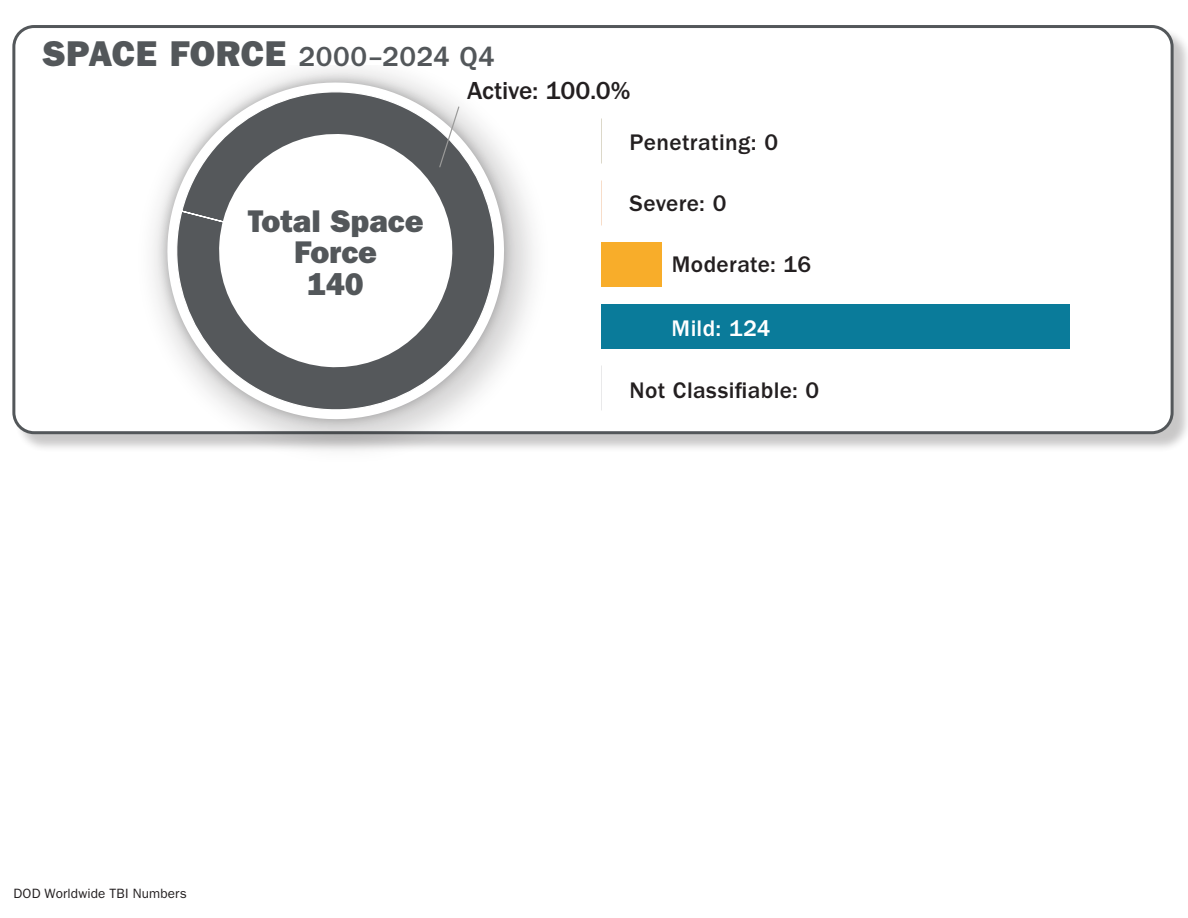
<style>
.page{position:relative;width:1188px;height:918px;background:#fff}
.page>*{position:absolute;margin:0;border:0;box-sizing:border-box;transform-origin:0 0}
.t1{font:31.5px/31.5px "ITC Franklin Gothic Std Hvy";color:#53575a;text-align:center}
.t2{font:500 28.5px "ITC Franklin Gothic Std";letter-spacing:.015em;color:#53575a}
.t3{font:500 25.5px "ITC Franklin Gothic Std";letter-spacing:-.01em;color:#231f20}
.t4{font:500 23.4px "ITC Franklin Gothic Std";letter-spacing:.015em;color:#231f20}
.t5{font:500 23.4px "ITC Franklin Gothic Std";letter-spacing:.015em;color:#fff}
.t6{font:13.5px "ITC Franklin Gothic Std";letter-spacing:.01em;color:#231f20}
.s1{font-family:"ITC Franklin Gothic Std Hvy";font-weight:400;font-size:36px}
</style>
<div class="page">
<div style="left:15px;top:27px;width:1173px;height:426px;background:#231f20;opacity:.25"></div>
<div style="left:14px;top:27px;width:1158px;height:406px;background:#fff;border-radius:20px"></div>
<div style="left:12px;top:25px;width:1162px;height:409px;border:3px solid #53575a;border-radius:20px"></div>
<img style="left:125px;top:187px;width:436px;height:266px">
<img style="left:153px;top:68px;width:366px;height:366px">
<svg style="left:160px;top:75px;width:352px;height:352px"></svg>
<svg style="left:215px;top:130px;width:242px;height:242px"></svg>
<svg style="left:438px;top:106px;width:22px;height:62px"></svg>
<div style="left:601px;top:304px;width:468px;height:45px;background:#0a7b9a"></div>
<div style="left:601px;top:242px;width:60px;height:45px;background:#f8ad2a"></div>
<p class="t2" style="left:42px;top:41px;width:454px"><span class="s1">SPACE FORCE</span> 2000–2024 Q4</p>
<p class="t3" style="left:467px;top:76px;width:165px">Active: 100.0%</p>
<h1 class="t1" style="left:248px;top:205px;width:177px">Total Space<br>Force<br>140</h1>
<p class="t6" style="left:14px;top:886px;width:175px">DOD Worldwide TBI Numbers</p>
<p class="t4" style="left:630px;top:129px;width:150px">Penetrating: 0</p>
<p class="t4" style="left:630px;top:191px;width:98px">Severe: 0</p>
<p class="t4" style="left:672px;top:251px;width:141px">Moderate: 16</p>
<p class="t5" style="left:672px;top:316px;width:100px">Mild: 124</p>
<p class="t4" style="left:630px;top:377px;width:191px">Not Classifiable: 0</p>
</div>
